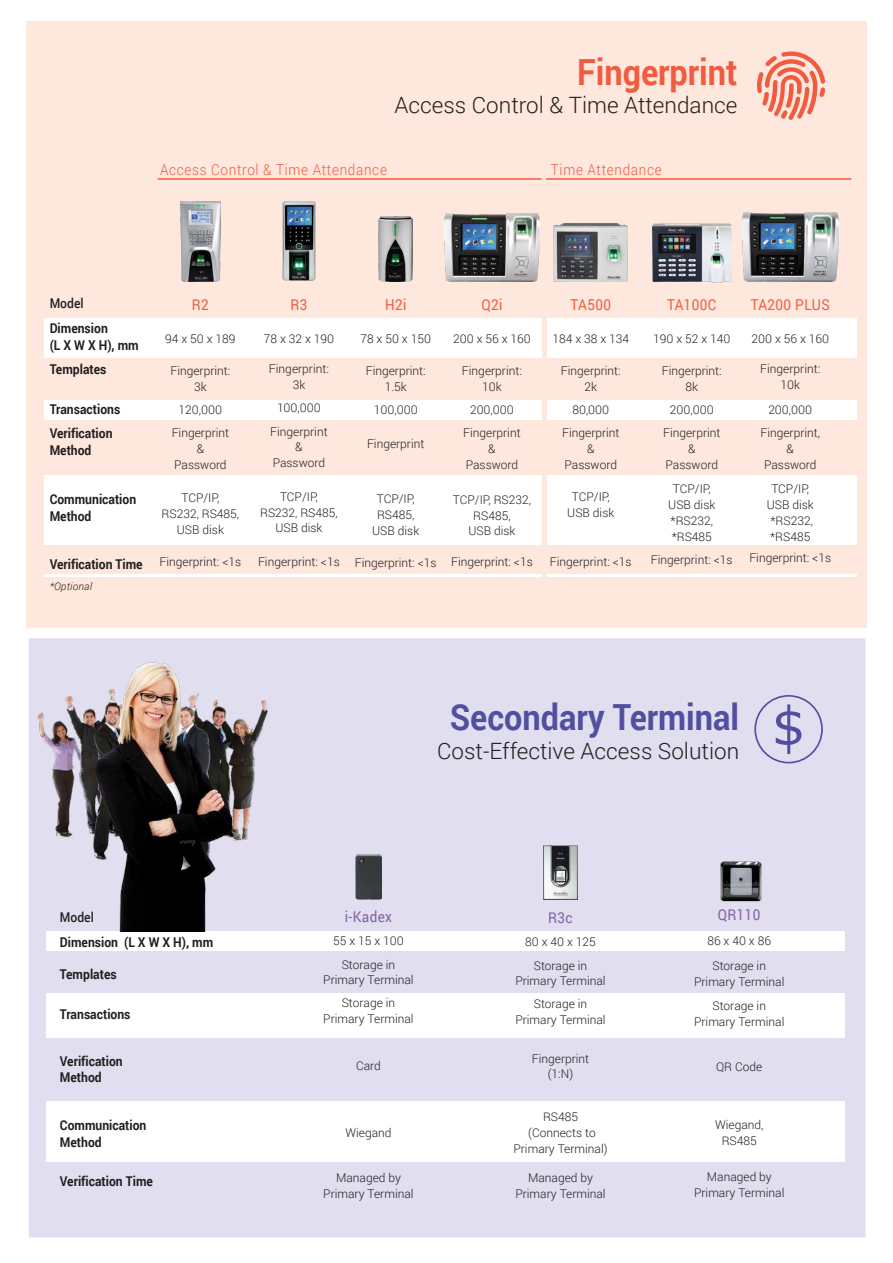
<style>
.page{position:relative;width:893px;height:1263px;background:#fff}
.page>*{position:absolute;margin:0;border:0;box-sizing:border-box;transform-origin:0 0}
.t1{font:700 36px "Roboto";color:#524fa1;scale:.9 1}
.t2{font:700 36px "Roboto";color:#f15b40;scale:.9 1}
.t3{font:300 22.5px "Roboto";color:#231f20}
.t4{font:300 15px "Roboto";letter-spacing:.05em;color:#f15b40;scale:.9 1}
.t5{font:15px "Roboto";letter-spacing:.03em;color:#f15b40;scale:.9 1}
.t6{font:15px "Roboto";letter-spacing:.03em;color:#825fa8;scale:.9 1}
.t7{font:700 13.5px/16.5px "Roboto";color:#231f20;scale:.9 1}
.t8{font:500 13.5px "Roboto";color:#231f20;scale:.9 1}
.t9{font:300 12px/15.8px "Roboto";color:#231f20;text-align:center}
.t10{font:italic 300 10.5px "Roboto";letter-spacing:.02em;color:#231f20}
</style>
<div class="page">
<div style="left:24px;top:634px;width:846px;height:608px;background:#e0deef;border:4px solid #fff"></div>
<div style="left:26px;top:21px;width:841px;height:613px;background:#fee7dc"></div>
<div style="left:1px;top:628px;width:892px;height:7px;background:#fff"></div>
<div style="left:44px;top:318px;width:812px;height:40px;background:#fff"></div>
<div style="left:44px;top:400px;width:812px;height:19px;background:#fff"></div>
<div style="left:44px;top:475px;width:812px;height:69px;background:#fff"></div>
<hr style="left:44px;top:574px;width:812px;height:3px;background:#fff">
<div style="left:47px;top:931px;width:798px;height:20px;background:#fff"></div>
<div style="left:47px;top:993px;width:798px;height:45px;background:#fff"></div>
<div style="left:47px;top:1101px;width:798px;height:60px;background:#fff"></div>
<div style="left:542px;top:308px;width:5px;height:274px;background:#fee7dc"></div>
<hr style="left:158px;top:178px;width:384px;height:2px;background:#f15b40">
<hr style="left:546px;top:178px;width:305px;height:2px;background:#f15b40">
<svg style="left:754px;top:695px;width:69px;height:68px"></svg>
<img style="left:37px;top:662px;width:231px;height:269px">
<svg style="left:757px;top:51px;width:68px;height:69px"></svg>
<img style="left:355px;top:855px;width:27px;height:44px">
<img style="left:543px;top:845px;width:35px;height:54px">
<img style="left:180px;top:201px;width:40px;height:80px">
<img style="left:282px;top:201px;width:34px;height:80px">
<img style="left:379px;top:217px;width:34px;height:64px">
<img style="left:444px;top:213px;width:95px;height:68px">
<img style="left:554px;top:224px;width:74px;height:57px">
<img style="left:652px;top:224px;width:79px;height:59px">
<img style="left:742px;top:212px;width:96px;height:69px">
<img style="left:720px;top:861px;width:42px;height:41px">
<h1 class="t2" style="left:577px;top:47px;width:180px">Fingerprint</h1>
<h2 class="t3" style="left:394px;top:90px;width:344px">Access Control &amp; Time Attendance</h2>
<p class="t4" style="left:160px;top:159px;width:253px">Access Control &amp; Time Attendance</p>
<p class="t4" style="left:551px;top:159px;width:125px">Time Attendance</p>
<p class="t8" style="left:50px;top:293px;width:39px">Model</p>
<p class="t7" style="left:50px;top:320px;width:101px">Dimension<br>(L X W X H), mm</p>
<p class="t7" style="left:50px;top:360px;width:65px">Templates</p>
<p class="t7" style="left:50px;top:397px;width:80px;line-height:24px">Transactions<br>Verification</p>
<p class="t7" style="left:50px;top:441px;width:48px">Method</p>
<p class="t7" style="left:50px;top:491px;width:98px">Communication<br>Method</p>
<p class="t7" style="left:50px;top:555px;width:105px">Verification Time</p>
<p class="t10" style="left:50px;top:579px;width:44px">*Optional</p>
<p class="t5" style="left:192px;top:295px;width:20px">R2</p>
<p class="t9" style="left:165px;top:330px;width:72px">94 x 50 x 189</p>
<p class="t9" style="left:170px;top:362px;width:61px">Fingerprint:<br>3k</p>
<p class="t9" style="left:172px;top:398px;width:59px;line-height:23.2px">120,000<br>Fingerprint</p>
<p class="t9" style="left:174px;top:440px;width:54px">&amp;<br>Password</p>
<p class="t9" style="left:162px;top:490px;width:79px">TCP/IP,<br>RS232, RS485,<br>USB disk</p>
<p class="t9" style="left:160px;top:554px;width:83px">Fingerprint: &lt;1s</p>
<p class="t5" style="left:290px;top:295px;width:20px">R3</p>
<p class="t9" style="left:264px;top:330px;width:72px">78 x 32 x 190</p>
<p class="t9" style="left:269px;top:361px;width:61px">Fingerprint:<br>3k</p>
<p class="t9" style="left:270px;top:396px;width:59px;line-height:23.2px">100,000<br>Fingerprint</p>
<p class="t9" style="left:273px;top:439px;width:54px">&amp;<br>Password</p>
<p class="t9" style="left:260px;top:488px;width:79px">TCP/IP,<br>RS232, RS485,<br>USB disk</p>
<p class="t9" style="left:258px;top:554px;width:83px">Fingerprint: &lt;1s</p>
<p class="t5" style="left:385px;top:295px;width:25px">H2i</p>
<p class="t9" style="left:360px;top:330px;width:72px">78 x 50 x 150</p>
<p class="t9" style="left:366px;top:362px;width:61px">Fingerprint:<br>1.5k</p>
<p class="t9" style="left:374px;top:401px;width:45px">100,000</p>
<p class="t9" style="left:367px;top:435px;width:59px">Fingerprint</p>
<p class="t9" style="left:372px;top:491px;width:49px">TCP/IP,<br>RS485,<br>USB disk</p>
<p class="t9" style="left:355px;top:554px;width:83px">Fingerprint: &lt;1s</p>
<p class="t5" style="left:481px;top:295px;width:25px">Q2i</p>
<p class="t9" style="left:453px;top:330px;width:79px">200 x 56 x 160</p>
<p class="t9" style="left:462px;top:362px;width:61px">Fingerprint:<br>10k</p>
<p class="t9" style="left:463px;top:398px;width:59px;line-height:23.2px">200,000<br>Fingerprint</p>
<p class="t9" style="left:466px;top:440px;width:54px">&amp;<br>Password</p>
<p class="t9" style="left:453px;top:491px;width:80px">TCP/IP, RS232,<br>RS485,<br>USB disk</p>
<p class="t9" style="left:451px;top:554px;width:83px">Fingerprint: &lt;1s</p>
<p class="t5" style="left:571px;top:295px;width:46px">TA500</p>
<p class="t9" style="left:552px;top:330px;width:78px">184 x 38 x 134</p>
<p class="t9" style="left:561px;top:362px;width:61px">Fingerprint:<br>2k</p>
<p class="t9" style="left:562px;top:398px;width:59px;line-height:23.2px">80,000<br>Fingerprint</p>
<p class="t9" style="left:565px;top:440px;width:54px">&amp;<br>Password</p>
<p class="t9" style="left:567px;top:488px;width:49px">TCP/IP,<br>USB disk</p>
<p class="t9" style="left:550px;top:554px;width:83px">Fingerprint: &lt;1s</p>
<p class="t5" style="left:667px;top:295px;width:56px">TA100C</p>
<p class="t9" style="left:653px;top:330px;width:79px">190 x 52 x 140</p>
<p class="t9" style="left:662px;top:362px;width:61px">Fingerprint:<br>8k</p>
<p class="t9" style="left:663px;top:398px;width:59px;line-height:23.2px">200,000<br>Fingerprint</p>
<p class="t9" style="left:666px;top:440px;width:54px">&amp;<br>Password</p>
<p class="t9" style="left:668px;top:481px;width:49px">TCP/IP,<br>USB disk *RS232, *RS485</p>
<p class="t9" style="left:651px;top:551px;width:83px">Fingerprint: &lt;1s</p>
<p class="t5" style="left:751px;top:295px;width:89px">TA200 PLUS</p>
<p class="t9" style="left:751px;top:330px;width:79px">200 x 56 x 160</p>
<p class="t9" style="left:760px;top:361px;width:61px">Fingerprint:<br>10k</p>
<p class="t9" style="left:760px;top:398px;width:61px;line-height:23.2px">200,000<br>Fingerprint,</p>
<p class="t9" style="left:764px;top:440px;width:54px">&amp;<br>Password</p>
<p class="t9" style="left:767px;top:481px;width:49px">TCP/IP,<br>USB disk *RS232, *RS485</p>
<p class="t9" style="left:749px;top:550px;width:83px">Fingerprint: &lt;1s</p>
<h1 class="t1" style="left:450px;top:692px;width:323px">Secondary Terminal</h1>
<h2 class="t3" style="left:437px;top:735px;width:304px">Cost-Effective Access Solution</h2>
<p class="t8" style="left:60px;top:907px;width:39px">Model</p>
<p class="t7" style="left:60px;top:934px;width:172px">Dimension (L X W X H), mm</p>
<p class="t7" style="left:60px;top:965px;width:65px">Templates</p>
<p class="t7" style="left:60px;top:1006px;width:80px">Transactions</p>
<p class="t7" style="left:60px;top:1052px;width:71px">Verification<br>Method</p>
<p class="t7" style="left:60px;top:1117px;width:98px">Communication<br>Method</p>
<p class="t7" style="left:60px;top:1172px;width:105px">Verification Time</p>
<p class="t6" style="left:345px;top:906px;width:54px">i-Kadex</p>
<p class="t9" style="left:333px;top:929px;width:72px;line-height:23.2px">55 x 15 x 100<br>Storage in</p>
<p class="t9" style="left:323px;top:968px;width:92px;line-height:23.2px">Primary Terminal<br>Storage in</p>
<p class="t9" style="left:323px;top:1011px;width:92px">Primary Terminal</p>
<p class="t9" style="left:356px;top:1057px;width:26px">Card</p>
<p class="t9" style="left:345px;top:1125px;width:48px">Wiegand</p>
<p class="t9" style="left:323px;top:1170px;width:92px">Managed by<br>Primary Terminal</p>
<p class="t6" style="left:548px;top:907px;width:29px">R3c</p>
<p class="t9" style="left:525px;top:930px;width:72px;line-height:23.2px">80 x 40 x 125<br>Storage in</p>
<p class="t9" style="left:515px;top:969px;width:92px;line-height:23.2px">Primary Terminal<br>Storage in</p>
<p class="t9" style="left:515px;top:1012px;width:92px">Primary Terminal</p>
<p class="t9" style="left:532px;top:1050px;width:59px">Fingerprint (1:N)</p>
<p class="t9" style="left:513px;top:1108px;width:96px">RS485<br>(Connects to<br>Primary Terminal)</p>
<p class="t9" style="left:515px;top:1169px;width:92px">Managed by<br>Primary Terminal</p>
<p class="t6" style="left:718px;top:904px;width:49px">QR110</p>
<p class="t9" style="left:707px;top:928px;width:65px;line-height:24.8px">86 x 40 x 86<br>Storage in</p>
<p class="t9" style="left:694px;top:968px;width:92px;line-height:24.8px">Primary Terminal<br>Storage in</p>
<p class="t9" style="left:694px;top:1013px;width:92px">Primary Terminal</p>
<p class="t9" style="left:716px;top:1058px;width:48px">QR Code</p>
<p class="t9" style="left:715px;top:1116px;width:50px">Wiegand,<br>RS485</p>
<p class="t9" style="left:694px;top:1169px;width:92px">Managed by<br>Primary Terminal</p>
</div>
